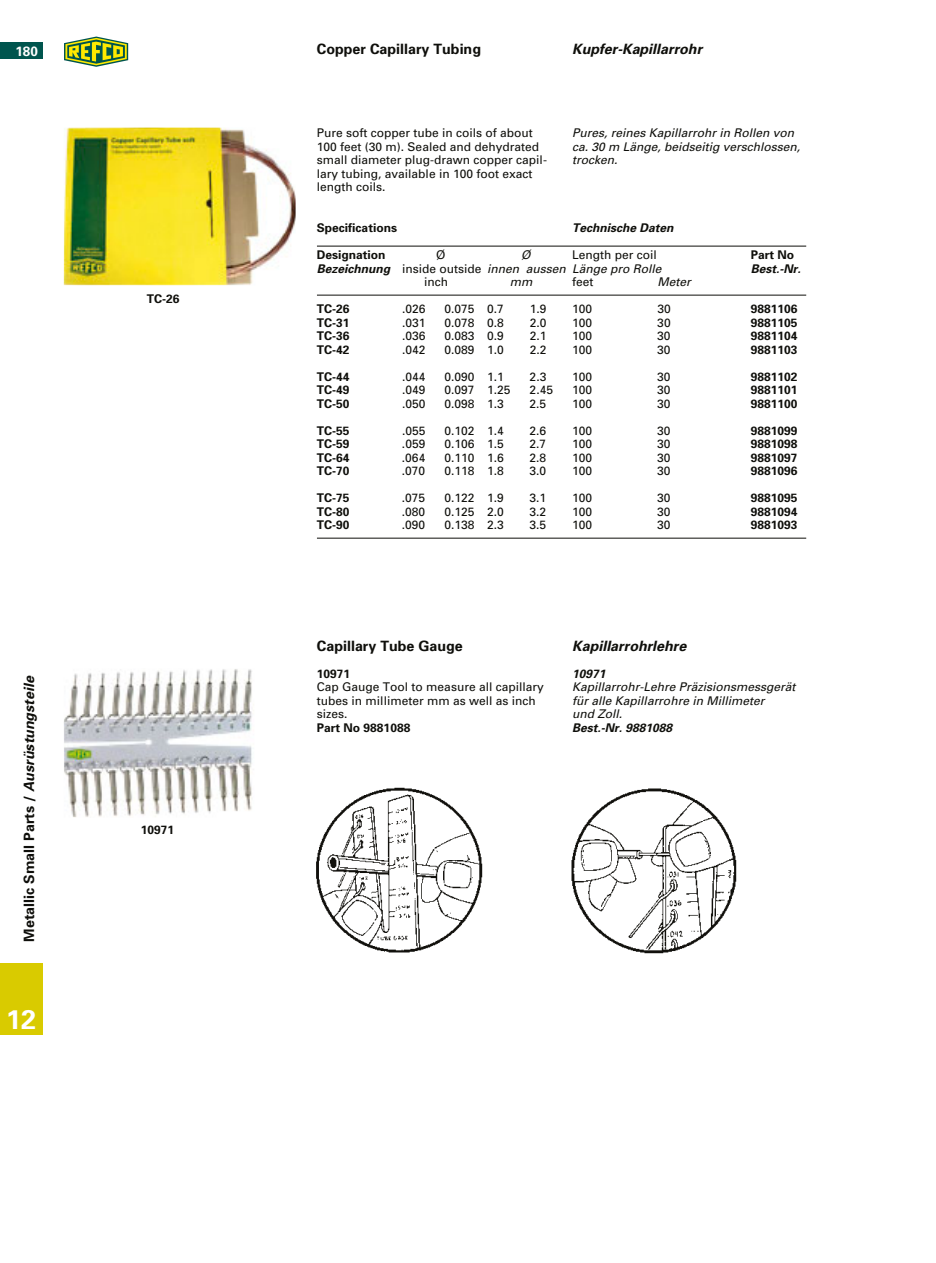
<style>
.page{position:relative;width:936px;height:1263px;background:#fff}
.page>*{position:absolute;margin:0;border:0;box-sizing:border-box;transform-origin:0 0}
.t1{font:700 27px "Univers";color:#fff}
.t2{font:700 14.25px "Univers";color:#0f0f0b}
.t3{font:italic 700 14.25px "Univers";color:#0f0f0b}
.t4{font:700 13.5px "Univers";color:#fff}
.t5{font:12px/13.5px "Univers";color:#0f0f0b}
.t6{font:700 12px "Univers";color:#0f0f0b}
.t7{font:italic 12px/13.5px "Univers";color:#0f0f0b}
.t8{font:italic 700 12px "Univers";color:#0f0f0b}
.s1{font-style:italic}
.s2{font-weight:700}
.s3{font-style:normal}
</style>
<div class="page">
<div style="left:0;top:43px;width:43px;height:16px;background:#00554e"></div>
<svg style="left:64px;top:37px;width:64px;height:30px"></svg>
<div style="left:0;top:963px;width:43px;height:72px;background:#d9cb00"></div>
<img style="left:64px;top:669px;width:188px;height:148px">
<img style="left:566px;top:782px;width:175px;height:175px;border-radius:50%">
<img style="left:316px;top:787px;width:167px;height:166px">
<img style="left:64px;top:128px;width:232px;height:157px">
<hr style="left:317px;top:246px;width:489px;height:1px;background:#0f0f0b">
<hr style="left:317px;top:295px;width:489px;height:1px;background:#0f0f0b">
<hr style="left:317px;top:538px;width:489px;height:1px;background:#0f0f0b">
<p class="t4" style="left:15px;top:47px;width:24px">180</p>
<p class="t6" style="left:147px;top:294px;width:34px">TC-26</p>
<p class="t2" style="left:24px;top:942px;width:267px;rotate:-90deg">Metallic Small Parts / <span class="s1">Ausrüstungsteile</span></p>
<h1 class="t1" style="left:6px;top:1009px;width:32px">12</h1>
<p class="t6" style="left:141px;top:825px;width:35px">10971</p>
<p class="t2" style="left:317px;top:44px;width:166px">Copper Capillary Tubing</p>
<p class="t3" style="left:572px;top:44px;width:131px">Kupfer-Kapillarrohr</p>
<p class="t5" style="left:317px;top:127px;width:232px">Pure soft copper tube in coils of about 100 feet (30 m). Sealed and dehydrated small diameter plug-drawn copper capil&shy;lary tubing, available in 100 foot exact length coils.</p>
<p class="t6" style="left:317px;top:224px;width:82px">Specifications</p>
<p class="t8" style="left:572px;top:224px;width:103px">Technische Daten</p>
<p class="t6" style="left:317px;top:251px;width:70px">Designation</p>
<p class="t5" style="left:436px;top:249px;width:11px">Ø</p>
<p class="t7" style="left:521px;top:249px;width:11px">Ø</p>
<p class="t5" style="left:572px;top:249px;width:86px">Length per coil</p>
<p class="t6" style="left:750px;top:251px;width:45px">Part No</p>
<p class="t7" style="left:317px;top:263px;width:346px"><span class="s2">Bezeichnung</span> <span class="s3">inside outside</span> innen aussen Länge pro Rolle</p>
<p class="t8" style="left:750px;top:264px;width:51px">Best.-Nr.</p>
<p class="t5" style="left:424px;top:276px;width:25px">inch</p>
<p class="t7" style="left:510px;top:276px;width:24px">mm</p>
<p class="t5" style="left:572px;top:276px;width:23px">feet</p>
<p class="t7" style="left:657px;top:276px;width:35px">Meter</p>
<p class="t6" style="left:317px;top:305px;width:34px">TC-26</p>
<p class="t5" style="left:402px;top:303px;width:25px">.026</p>
<p class="t5" style="left:444px;top:303px;width:61px">0.075 0.7</p>
<p class="t5" style="left:529px;top:303px;width:18px">1.9</p>
<p class="t5" style="left:572px;top:303px;width:22px">100</p>
<p class="t5" style="left:657px;top:303px;width:15px">30</p>
<p class="t6" style="left:750px;top:305px;width:48px">9881106</p>
<p class="t6" style="left:317px;top:318px;width:34px">TC-31</p>
<p class="t5" style="left:402px;top:317px;width:25px">.031</p>
<p class="t5" style="left:444px;top:317px;width:61px">0.078 0.8</p>
<p class="t5" style="left:529px;top:317px;width:18px">2.0</p>
<p class="t5" style="left:572px;top:317px;width:22px">100</p>
<p class="t5" style="left:657px;top:317px;width:15px">30</p>
<p class="t6" style="left:750px;top:318px;width:48px">9881105</p>
<p class="t6" style="left:317px;top:332px;width:34px">TC-36</p>
<p class="t5" style="left:402px;top:330px;width:25px">.036</p>
<p class="t5" style="left:444px;top:330px;width:61px">0.083 0.9</p>
<p class="t5" style="left:529px;top:330px;width:18px">2.1</p>
<p class="t5" style="left:572px;top:330px;width:22px">100</p>
<p class="t5" style="left:657px;top:330px;width:15px">30</p>
<p class="t6" style="left:750px;top:332px;width:48px">9881104</p>
<p class="t6" style="left:317px;top:345px;width:34px">TC-42</p>
<p class="t5" style="left:402px;top:344px;width:25px">.042</p>
<p class="t5" style="left:444px;top:344px;width:61px">0.089 1.0</p>
<p class="t5" style="left:529px;top:344px;width:18px">2.2</p>
<p class="t5" style="left:572px;top:344px;width:22px">100</p>
<p class="t5" style="left:657px;top:344px;width:15px">30</p>
<p class="t6" style="left:750px;top:345px;width:48px">9881103</p>
<p class="t6" style="left:317px;top:372px;width:34px">TC-44</p>
<p class="t5" style="left:402px;top:371px;width:25px">.044</p>
<p class="t5" style="left:444px;top:371px;width:61px">0.090 1.1</p>
<p class="t5" style="left:529px;top:371px;width:18px">2.3</p>
<p class="t5" style="left:572px;top:371px;width:22px">100</p>
<p class="t5" style="left:657px;top:371px;width:15px">30</p>
<p class="t6" style="left:750px;top:372px;width:48px">9881102</p>
<p class="t6" style="left:317px;top:386px;width:34px">TC-49</p>
<p class="t5" style="left:402px;top:384px;width:25px">.049</p>
<p class="t5" style="left:444px;top:384px;width:67px">0.097 1.25</p>
<p class="t5" style="left:529px;top:384px;width:25px">2.45</p>
<p class="t5" style="left:572px;top:384px;width:22px">100</p>
<p class="t5" style="left:657px;top:384px;width:15px">30</p>
<p class="t6" style="left:750px;top:386px;width:48px">9881101</p>
<p class="t6" style="left:317px;top:399px;width:34px">TC-50</p>
<p class="t5" style="left:402px;top:398px;width:25px">.050</p>
<p class="t5" style="left:444px;top:398px;width:61px">0.098 1.3</p>
<p class="t5" style="left:529px;top:398px;width:18px">2.5</p>
<p class="t5" style="left:572px;top:398px;width:22px">100</p>
<p class="t5" style="left:657px;top:398px;width:15px">30</p>
<p class="t6" style="left:750px;top:399px;width:48px">9881100</p>
<p class="t6" style="left:317px;top:426px;width:34px">TC-55</p>
<p class="t5" style="left:402px;top:425px;width:25px">.055</p>
<p class="t5" style="left:444px;top:425px;width:61px">0.102 1.4</p>
<p class="t5" style="left:529px;top:425px;width:18px">2.6</p>
<p class="t5" style="left:572px;top:425px;width:22px">100</p>
<p class="t5" style="left:657px;top:425px;width:15px">30</p>
<p class="t6" style="left:750px;top:426px;width:48px">9881099</p>
<p class="t6" style="left:317px;top:440px;width:34px">TC-59</p>
<p class="t5" style="left:402px;top:438px;width:25px">.059</p>
<p class="t5" style="left:444px;top:438px;width:61px">0.106 1.5</p>
<p class="t5" style="left:529px;top:438px;width:18px">2.7</p>
<p class="t5" style="left:572px;top:438px;width:22px">100</p>
<p class="t5" style="left:657px;top:438px;width:15px">30</p>
<p class="t6" style="left:750px;top:440px;width:48px">9881098</p>
<p class="t6" style="left:317px;top:453px;width:34px">TC-64</p>
<p class="t5" style="left:402px;top:452px;width:25px">.064</p>
<p class="t5" style="left:444px;top:452px;width:61px">0.110 1.6</p>
<p class="t5" style="left:529px;top:452px;width:18px">2.8</p>
<p class="t5" style="left:572px;top:452px;width:22px">100</p>
<p class="t5" style="left:657px;top:452px;width:15px">30</p>
<p class="t6" style="left:750px;top:453px;width:48px">9881097</p>
<p class="t6" style="left:317px;top:467px;width:34px">TC-70</p>
<p class="t5" style="left:402px;top:465px;width:25px">.070</p>
<p class="t5" style="left:444px;top:465px;width:61px">0.118 1.8</p>
<p class="t5" style="left:529px;top:465px;width:18px">3.0</p>
<p class="t5" style="left:572px;top:465px;width:22px">100</p>
<p class="t5" style="left:657px;top:465px;width:15px">30</p>
<p class="t6" style="left:750px;top:467px;width:48px">9881096</p>
<p class="t6" style="left:317px;top:494px;width:34px">TC-75</p>
<p class="t5" style="left:402px;top:492px;width:25px">.075</p>
<p class="t5" style="left:444px;top:492px;width:61px">0.122 1.9</p>
<p class="t5" style="left:529px;top:492px;width:18px">3.1</p>
<p class="t5" style="left:572px;top:492px;width:22px">100</p>
<p class="t5" style="left:657px;top:492px;width:15px">30</p>
<p class="t6" style="left:750px;top:494px;width:48px">9881095</p>
<p class="t6" style="left:317px;top:507px;width:34px">TC-80</p>
<p class="t5" style="left:402px;top:506px;width:25px">.080</p>
<p class="t5" style="left:444px;top:506px;width:61px">0.125 2.0</p>
<p class="t5" style="left:529px;top:506px;width:18px">3.2</p>
<p class="t5" style="left:572px;top:506px;width:22px">100</p>
<p class="t5" style="left:657px;top:506px;width:15px">30</p>
<p class="t6" style="left:750px;top:507px;width:48px">9881094</p>
<p class="t6" style="left:317px;top:521px;width:34px">TC-90</p>
<p class="t5" style="left:402px;top:519px;width:25px">.090</p>
<p class="t5" style="left:444px;top:519px;width:61px">0.138 2.3</p>
<p class="t5" style="left:529px;top:519px;width:18px">3.5</p>
<p class="t5" style="left:572px;top:519px;width:22px">100</p>
<p class="t5" style="left:657px;top:519px;width:15px">30</p>
<p class="t6" style="left:750px;top:521px;width:48px">9881093</p>
<p class="t7" style="left:572px;top:127px;width:229px">Pures, reines Kapillarrohr in Rollen von ca. 30 m Länge, beidseitig verschlossen, trocken.</p>
<p class="t2" style="left:317px;top:640px;width:147px">Capillary Tube Gauge</p>
<p class="t6" style="left:317px;top:669px;width:35px">10971</p>
<p class="t5" style="left:317px;top:681px;width:228px">Cap Gauge Tool to measure all capillary tubes in milli meter mm as well as inch sizes.</p>
<p class="t6" style="left:317px;top:723px;width:95px">Part No 9881088</p>
<p class="t3" style="left:572px;top:640px;width:116px">Kapillarrohrlehre</p>
<p class="t8" style="left:572px;top:669px;width:35px">10971</p>
<p class="t7" style="left:572px;top:681px;width:225px">Kapillarrohr-Lehre Präzisionsmessgerät für alle Kapillar rohre in Millimeter<br>und Zoll.</p>
<p class="t8" style="left:572px;top:723px;width:101px">Best.-Nr. 9881088</p>
</div>
